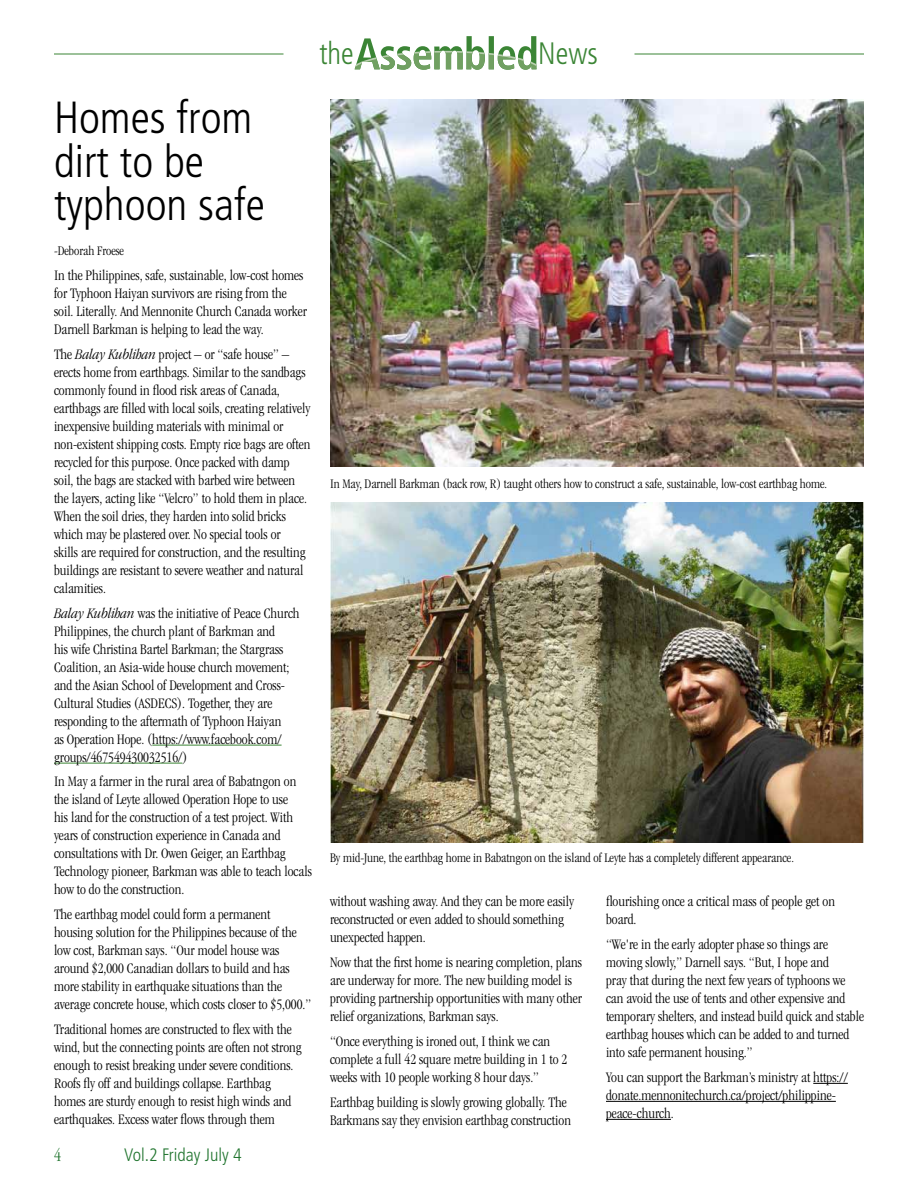
<style>
.page{position:relative;width:918px;height:1188px;background:#fff}
.page>*{position:absolute;margin:0;border:0;box-sizing:border-box;transform-origin:0 0}
.t1{font:300 condensed 45px/43.5px "Frutiger";color:#000}
.t2{font:300 condensed 30.9px "Frutiger";color:#3b8535;scale:.95 1}
.t3{font:300 condensed 18px "Frutiger";color:#21752f}
.t4{font:300 condensed 18px "Garamond";color:#21752f}
.t5{font:300 condensed 15px/18px "Garamond";color:#000}
.t6{font:300 condensed 13.5px "Garamond";color:#000}
.s1{font-style:italic}
</style>
<div class="page">
<svg style="left:355px;top:36px;width:182px;height:34px"></svg>
<hr style="left:54px;top:54px;width:230px;height:1px;background:#3b8535">
<hr style="left:634px;top:54px;width:230px;height:1px;background:#3b8535">
<hr style="left:152px;top:745px;width:130px;height:1px;background:#3b8535">
<hr style="left:54px;top:763px;width:128px;height:1px;background:#3b8535">
<hr style="left:813px;top:1083px;width:35px;height:1px;background:#000">
<hr style="left:606px;top:1101px;width:230px;height:1px;background:#000">
<hr style="left:606px;top:1119px;width:65px;height:1px;background:#000">
<img style="left:330px;top:99px;width:534px;height:368px">
<img style="left:330px;top:502px;width:534px;height:340px">
<h2 class="t2" style="left:319px;top:36px;width:38px">the</h2>
<h2 class="t2" style="left:538px;top:36px;width:64px">News</h2>
<h1 class="t1" style="left:54px;top:96px;width:212px">Homes from dirt to be typhoon safe</h1>
<p class="t6" style="left:54px;top:244px;width:72px">-Deborah Froese</p>
<p class="t5" style="left:54px;top:266px;width:254px">In the Philippines, safe, sustainable, low-cost homes for Typhoon Haiyan survivors are rising from the soil. Literally. And Mennonite Church Canada worker Darnell Barkman is helping to lead the way.</p>
<p class="t5" style="left:54px;top:345px;width:258px">The <span class="s1">Balay Kublihan</span> project – or “safe house” – erects home from earthbags. Similar to the sandbags commonly found in flood risk areas of Canada, earthbags are filled with local soils, creating relatively inexpensive building materials with minimal or non-existent shipping costs. Empty rice bags are often recycled for this purpose. Once packed with damp soil, the bags are stacked with barbed wire between the layers, acting like “Velcro” to hold them in place.<br>When the soil dries, they harden into solid bricks which may be plastered over. No special tools or<br>skills are required for construction, and the resulting buildings are resistant to severe weather and natural calamities.</p>
<p class="t5" style="left:54px;top:604px;width:247px"><span class="s1">Balay Kublihan</span> was the initiative of Peace Church Philippines, the church plant of Barkman and<br>his wife Christina Bartel Barkman; the Stargrass Coalition, an Asia-wide house church movement; and the Asian School of Development and Cross-Cultural Studies (ASDECS). Together, they are responding to the aftermath of Typhoon Haiyan<br>as Operation Hope. (https://www.facebook.com/ groups/467549430032516/)</p>
<p class="t5" style="left:54px;top:773px;width:259px">In May a farmer in the rural area of Babatngon on the island of Leyte allowed Operation Hope to use<br>his land for the construction of a test project. With years of construction experience in Canada and consultations with Dr. Owen Geiger, an Earthbag Technology pioneer, Barkman was able to teach locals how to do the construction.</p>
<p class="t5" style="left:54px;top:905px;width:259px">The earthbag model could form a permanent housing solution for the Philippines because of the low cost, Barkman says. “Our model house was around $2,000 Canadian dollars to build and has more stability in earthquake situations than the average concrete house, which costs closer to $5,000.”</p>
<p class="t5" style="left:54px;top:1020px;width:249px">Traditional homes are constructed to flex with the wind, but the connecting points are often not strong enough to resist breaking under severe conditions.<br>Roofs fly off and buildings collapse. Earthbag homes are sturdy enough to resist high winds and earthquakes. Excess water flows through them</p>
<p class="t4" style="left:54px;top:1146px;width:9px">4</p>
<p class="t3" style="left:124px;top:1145px;width:119px">Vol.2 Friday July 4</p>
<p class="t6" style="left:330px;top:476px;width:499px">In May, Darnell Barkman (back row, R) taught others how to construct a safe, sustainable, low-cost earthbag home.</p>
<p class="t6" style="left:330px;top:851px;width:465px">By mid-June, the earthbag home in Babatngon on the island of Leyte has a completely different appearance.</p>
<p class="t5" style="left:330px;top:893px;width:246px">without washing away. And they can be more easily reconstructed or even added to should something unexpected happen.</p>
<p class="t5" style="left:330px;top:953px;width:253px">Now that the first home is nearing completion, plans are underway for more. The new building model is providing partnership opportunities with many other relief organizations, Barkman says.</p>
<p class="t5" style="left:330px;top:1032px;width:239px">“Once everything is ironed out, I think we can complete a full 42 square metre building in 1 to 2 weeks with 10 people working 8 hour days.”</p>
<p class="t5" style="left:330px;top:1093px;width:243px">Earthbag building is slowly growing globally. The<br>Barkmans say they envision earthbag construction</p>
<p class="t5" style="left:606px;top:893px;width:231px">flourishing once a critical mass of people get on board.</p>
<p class="t5" style="left:606px;top:935px;width:260px">“We're in the early adopter phase so things are moving slowly,” Darnell says. “But, I hope and<br>pray that during the next few years of typhoons we can avoid the use of tents and other expensive and temporary shelters, and instead build quick and stable earthbag houses which can be added to and turned into safe permanent housing.”</p>
<p class="t5" style="left:606px;top:1068px;width:243px">You can support the Barkman’s ministry at https:// donate.mennonitechurch.ca/project/philippine&shy;peace-church.</p>
</div>
